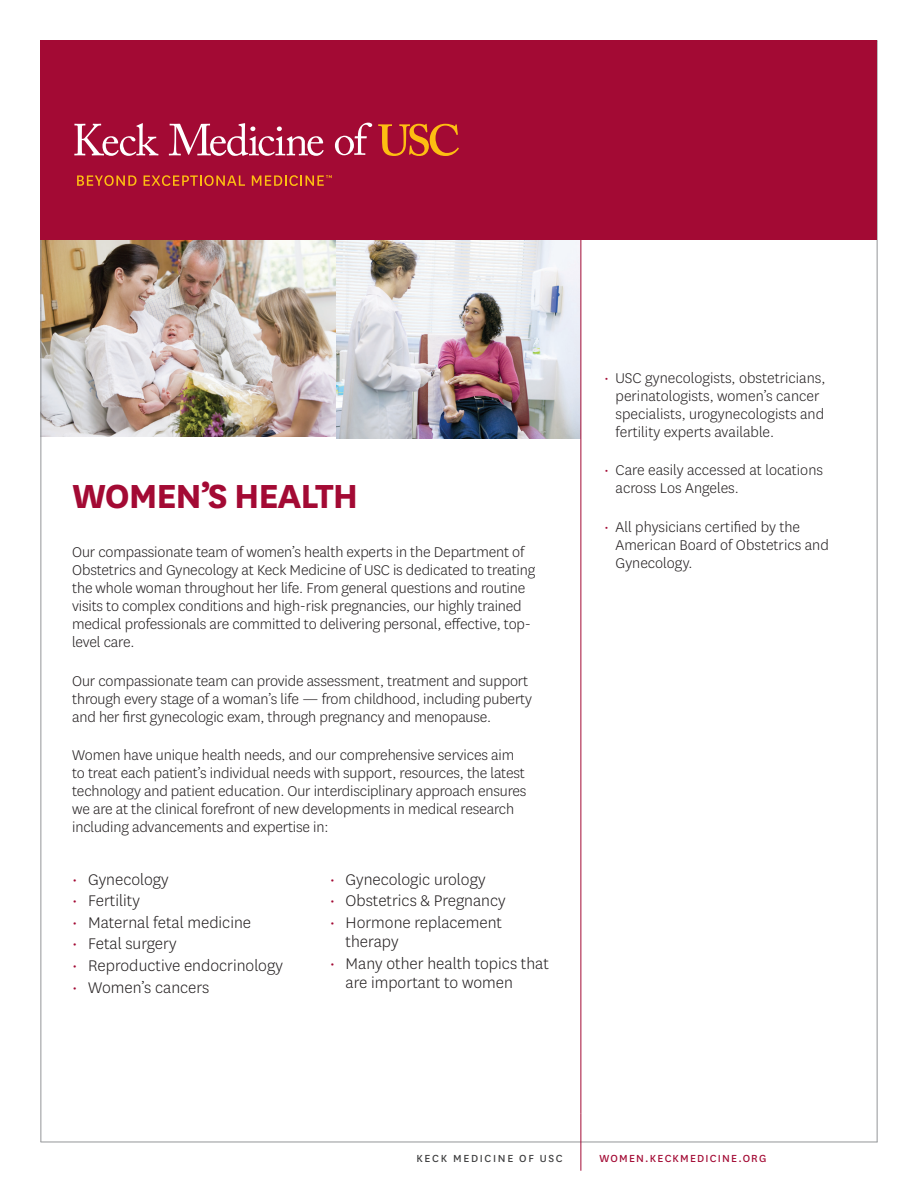
<style>
.page{position:relative;width:918px;height:1188px;background:#fff}
.page>*{position:absolute;margin:0;border:0;box-sizing:border-box;transform-origin:0 0}
.t1{font:700 39px "National";letter-spacing:-.03em;color:#a30a34}
.t2{font:300 18px/19.5px "National";color:#231f20}
.t3{font:300 16.5px/18px "National";letter-spacing:-.01em;color:#231f20}
.t4{font:12px "National";letter-spacing:.1em;color:#a30a34}
.t5{font:12px "National";letter-spacing:.14em;color:#3e3e3f}
.s1{color:#a30a34}
</style>
<div class="page">
<img style="left:41px;top:240px;width:295px;height:197px">
<img style="left:336px;top:240px;width:244px;height:198px">
<hr style="left:40px;top:1142px;width:838px;height:1px;background:#939598">
<hr style="left:40px;top:40px;width:1px;height:1102px;background:#939598">
<hr style="left:580px;top:171px;width:1px;height:943px;background:#a30a34">
<hr style="left:877px;top:40px;width:1px;height:1102px;background:#939598">
<hr style="left:580px;top:1114px;width:1px;height:57px;background:#a30a34">
<div style="left:40px;top:40px;width:838px;height:200px;background:#a30a34"></div>
<svg style="left:378px;top:124px;width:81px;height:32px"></svg>
<svg style="left:74px;top:123px;width:84px;height:33px"></svg>
<svg style="left:169px;top:123px;width:155px;height:33px"></svg>
<svg style="left:335px;top:123px;width:37px;height:32px"></svg>
<svg style="left:77px;top:175px;width:60px;height:11px"></svg>
<svg style="left:144px;top:175px;width:101px;height:11px"></svg>
<svg style="left:252px;top:175px;width:80px;height:11px"></svg>
<h1 class="t1" style="left:72px;top:469px;width:288px">WOMEN’S HEALTH</h1>
<p class="t3" style="left:72px;top:543px;width:465px">Our compassionate team of women’s health experts in the Department of Obstetrics and Gynecology at Keck Medicine of USC is dedicated to treating the whole woman throughout her life. From general questions and routine visits to complex conditions and high-risk pregnancies, our highly trained medical professionals are committed to delivering personal, effective, top&shy;level care.</p>
<p class="t3" style="left:72px;top:671px;width:461px">Our compassionate team can provide assessment, treatment and support through every stage of a woman’s life — from childhood, including puberty and her first gynecologic exam, through pregnancy and menopause.</p>
<p class="t3" style="left:72px;top:745px;width:456px">Women have unique health needs, and our comprehensive services aim to treat each patient’s individual needs with support, resources, the latest technology and patient education. Our interdisciplinary approach ensures we are at the clinical forefront of new developments in medical research including advancements and expertise in:</p>
<p class="t2" style="left:72px;top:869px;width:98px"><span class="s1">•</span> Gynecology</p>
<p class="t2" style="left:72px;top:890px;width:69px"><span class="s1">•</span> Fertility</p>
<p class="t2" style="left:72px;top:912px;width:180px"><span class="s1">•</span> Maternal fetal medicine</p>
<p class="t2" style="left:72px;top:934px;width:106px"><span class="s1">•</span> Fetal surgery</p>
<p class="t2" style="left:72px;top:955px;width:212px"><span class="s1">•</span> Reproductive endocrinology</p>
<p class="t2" style="left:72px;top:977px;width:139px"><span class="s1">•</span> Women’s cancers</p>
<p class="t2" style="left:330px;top:869px;width:157px"><span class="s1">•</span> Gynecologic urology</p>
<p class="t2" style="left:330px;top:890px;width:178px"><span class="s1">•</span> Obstetrics &amp; Pregnancy</p>
<p class="t2" style="left:346px;top:912px;width:158px;text-indent:-16px"><span class="s1">•</span> Hormone replacement therapy</p>
<p class="t2" style="left:346px;top:953px;width:205px;text-indent:-16px"><span class="s1">•</span> Many other health topics that are important to women</p>
<p class="t3" style="left:616px;top:369px;width:211px;text-indent:-11px"><span class="s1">•</span> USC gynecologists, obstetricians, perinatologists, women’s cancer specialists, urogynecologists and fertility experts available.</p>
<p class="t3" style="left:616px;top:461px;width:209px;text-indent:-11px"><span class="s1">•</span> Care easily accessed at locations across Los Angeles.</p>
<p class="t3" style="left:616px;top:517px;width:215px;text-indent:-11px"><span class="s1">•</span> All physicians certified by the<br>American Board of Obstetrics and<br>Gynecology.</p>
<p class="t5" style="left:416px;top:1150px;width:148px">KECK MEDICINE OF USC</p>
<p class="t4" style="left:600px;top:1150px;width:168px">WOMEN.KECKMEDICINE.ORG</p>
</div>
